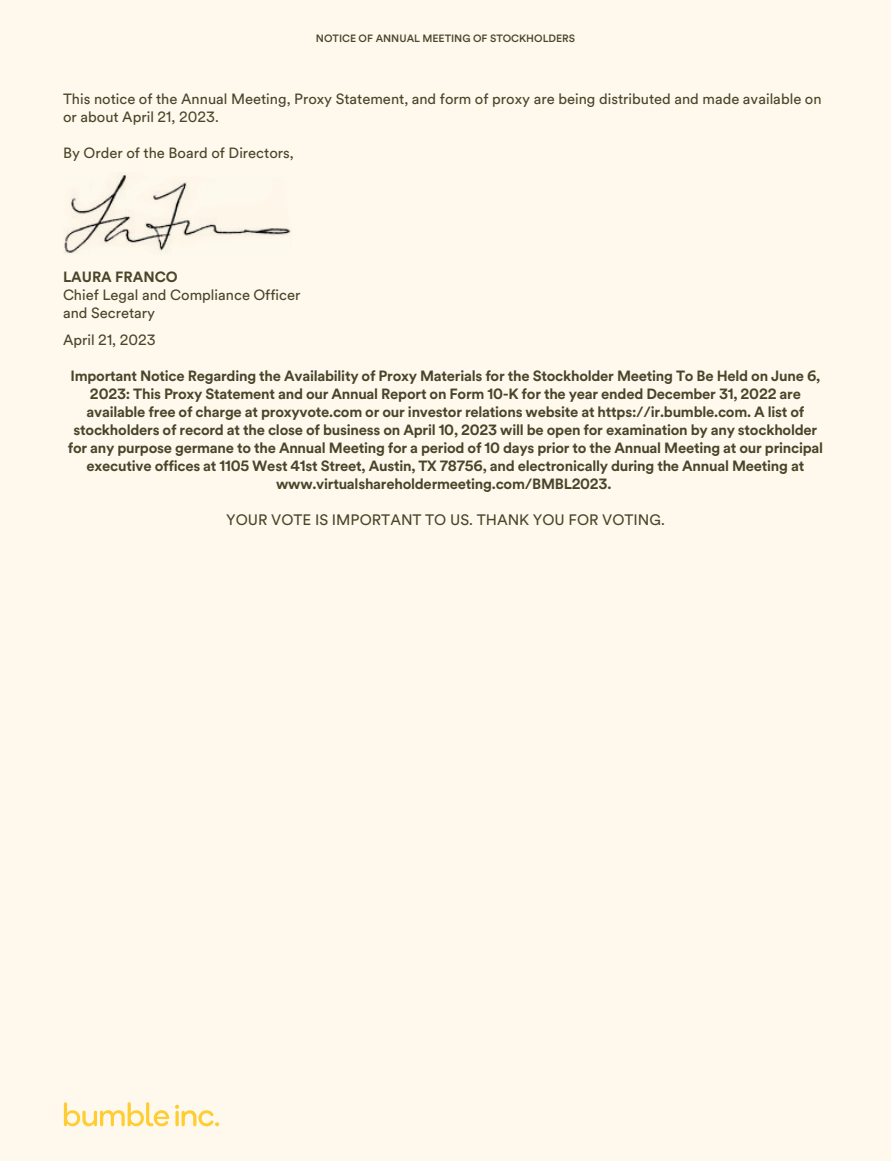
<style>
.page{position:relative;width:891px;height:1161px;background:#fef9ec}
.page>*{position:absolute;margin:0;border:0;box-sizing:border-box;transform-origin:0 0}
.t1{font:15px "Circular 20";color:#49452a}
.t2{font:700 14.7px/18px "Circular 20";letter-spacing:-.015em;color:#49452a;text-align:center}
.t3{font:14.7px/18px "Circular 20";color:#49452a}
.t4{font:500 10.5px "Circular 20";color:#49452a}
</style>
<div class="page">
<img style="left:64px;top:174px;width:227px;height:80px">
<svg style="left:64px;top:1102px;width:105px;height:24px"></svg>
<svg style="left:175px;top:1105px;width:44px;height:21px"></svg>
<p class="t4" style="left:316px;top:34px;width:261px">NOTICE OF ANNUAL MEETING OF STOCKHOLDERS</p>
<p class="t3" style="left:63px;top:91px;width:760px">This notice of the Annual Meeting, Proxy Statement, and form of proxy are being distributed and made available on or about April 21, 2023.</p>
<p class="t3" style="left:63px;top:145px;width:232px">By Order of the Board of Directors,</p>
<p class="t2" style="left:63px;top:269px;width:116px">LAURA FRANCO</p>
<p class="t3" style="left:63px;top:287px;width:239px">Chief Legal and Compliance Officer and Secretary</p>
<p class="t3" style="left:63px;top:332px;width:94px">April 21, 2023</p>
<p class="t2" style="left:68px;top:368px;width:757px">Important Notice Regarding the Availability of Proxy Materials for the Stockholder Meeting To Be Held on June 6, 2023: This Proxy Statement and our Annual Report on Form 10-K for the year ended December 31, 2022 are available free of charge at proxyvote.com or our investor relations website at https://ir.bumble.com. A list of stockholders of record at the close of business on April 10, 2023 will be open for examination by any stockholder for any purpose germane to the Annual Meeting for a period of 10 days prior to the Annual Meeting at our principal executive offices at 1105 West 41st Street, Austin, TX 78756, and electronically during the Annual Meeting at www.virtualshareholdermeeting.com/BMBL2023.</p>
<p class="t1" style="left:226px;top:514px;width:440px">YOUR VOTE IS IMPORTANT TO US. THANK YOU FOR VOTING.</p>
</div>
